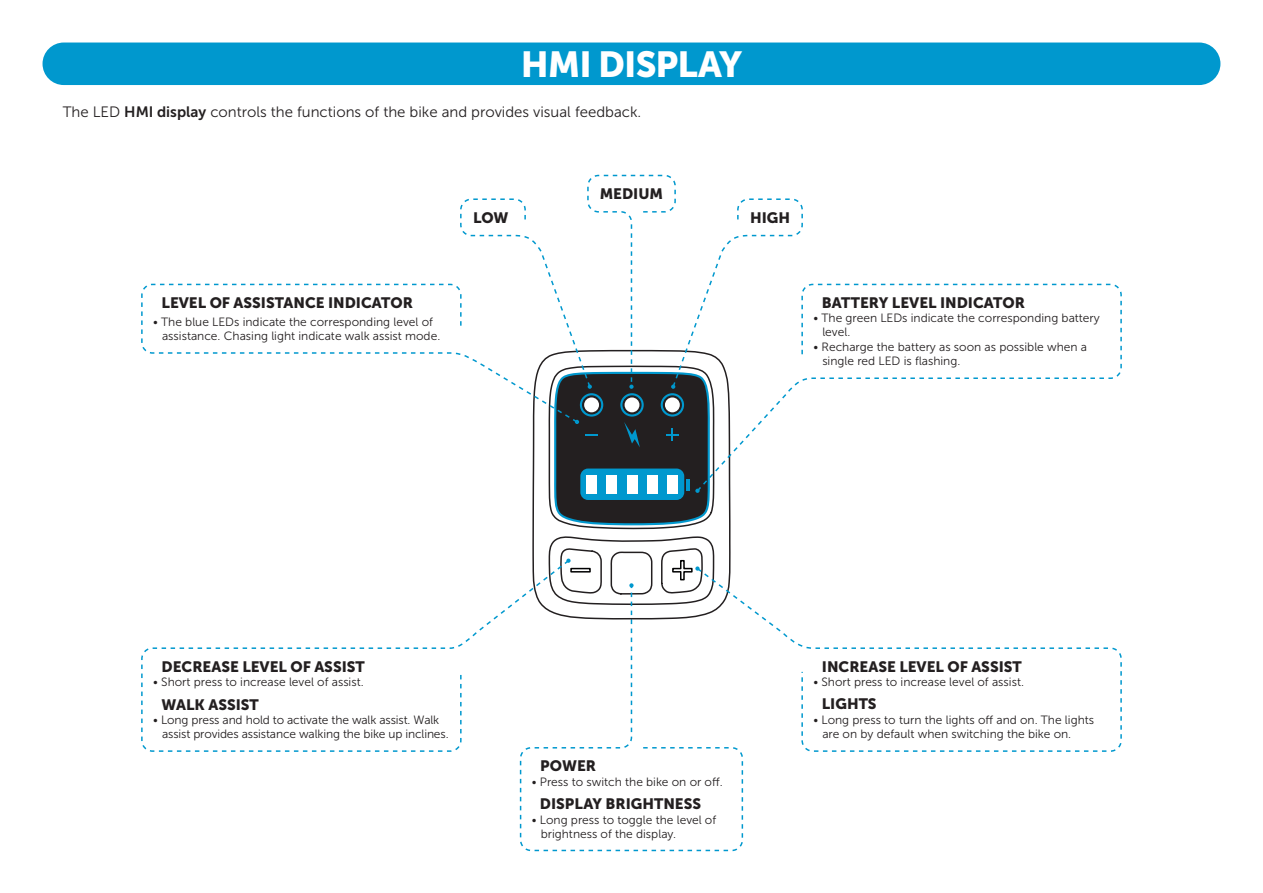
<style>
.page{position:relative;width:1263px;height:893px;background:#fff}
.page>*{position:absolute;margin:0;border:0;box-sizing:border-box;transform-origin:0 0}
.t1{font:36px "Museo Sans 900";letter-spacing:-.025em;color:#fff}
.t2{font:15px "Museo Sans 900";color:#231f20}
.t3{font:15px "Museo Sans 300";color:#231f20}
.t4{font:12px/14.4px "Museo Sans 300";color:#231f20}
.s1{font-family:"Museo Sans 700"}
</style>
<div class="page">
<svg style="left:747px;top:606px;width:375px;height:146px"></svg>
<svg style="left:804px;top:283px;width:318px;height:98px"></svg>
<svg style="left:141px;top:283px;width:318px;height:72px"></svg>
<svg style="left:141px;top:606px;width:371px;height:146px"></svg>
<div style="left:43px;top:43px;width:1177px;height:42px;background:#0098ce;border-radius:21px"></div>
<svg style="left:459px;top:174px;width:345px;height:432px"></svg>
<svg style="left:519px;top:584px;width:225px;height:268px"></svg>
<h1 class="t1" style="left:521px;top:44px;width:223px">HMI DISPLAY</h1>
<p class="t3" style="left:63px;top:104px;width:580px">The LED <span class="s1">HMI display</span> controls the functions of the bike and provides visual feedback.</p>
<p class="t2" style="left:600px;top:185px;width:65px">MEDIUM</p>
<p class="t2" style="left:473px;top:209px;width:37px">LOW</p>
<p class="t2" style="left:750px;top:209px;width:42px">HIGH</p>
<p class="t2" style="left:162px;top:294px;width:253px">LEVEL OF ASSISTANCE INDICATOR</p>
<p class="t4" style="left:162px;top:315px;width:280px;text-indent:-9px">• The blue LEDs indicate the corresponding level of assistance. Chasing light indicate walk assist mode.</p>
<p class="t2" style="left:822px;top:294px;width:205px">BATTERY LEVEL INDICATOR</p>
<p class="t4" style="left:822px;top:311px;width:279px;text-indent:-9px">• The green LEDs indicate the corresponding battery level.</p>
<p class="t4" style="left:822px;top:340px;width:266px;text-indent:-9px">• Recharge the battery as soon as possible when a single red LED is flashing.</p>
<p class="t2" style="left:162px;top:658px;width:205px">DECREASE LEVEL OF ASSIST</p>
<p class="t4" style="left:153px;top:675px;width:212px">• Short press to increase level of assist.</p>
<p class="t2" style="left:162px;top:696px;width:99px">WALK ASSIST</p>
<p class="t4" style="left:162px;top:713px;width:288px;text-indent:-9px">• Long press and hold to activate the walk assist. Walk assist provides assistance walking the bike up inclines.</p>
<p class="t2" style="left:540px;top:757px;width:57px">POWER</p>
<p class="t4" style="left:532px;top:774px;width:192px">• Press to switch the bike on or off.</p>
<p class="t2" style="left:540px;top:795px;width:163px">DISPLAY BRIGHTNESS</p>
<p class="t4" style="left:541px;top:812px;width:177px;text-indent:-9px">• Long press to toggle the level of brightness of the display.</p>
<p class="t2" style="left:822px;top:658px;width:201px">INCREASE LEVEL OF ASSIST</p>
<p class="t4" style="left:813px;top:675px;width:212px">• Short press to increase level of assist.</p>
<p class="t2" style="left:822px;top:696px;width:56px">LIGHTS</p>
<p class="t4" style="left:822px;top:713px;width:273px;text-indent:-9px">• Long press to turn the lights off and on. The lights are on by default when switching the bike on.</p>
</div>
